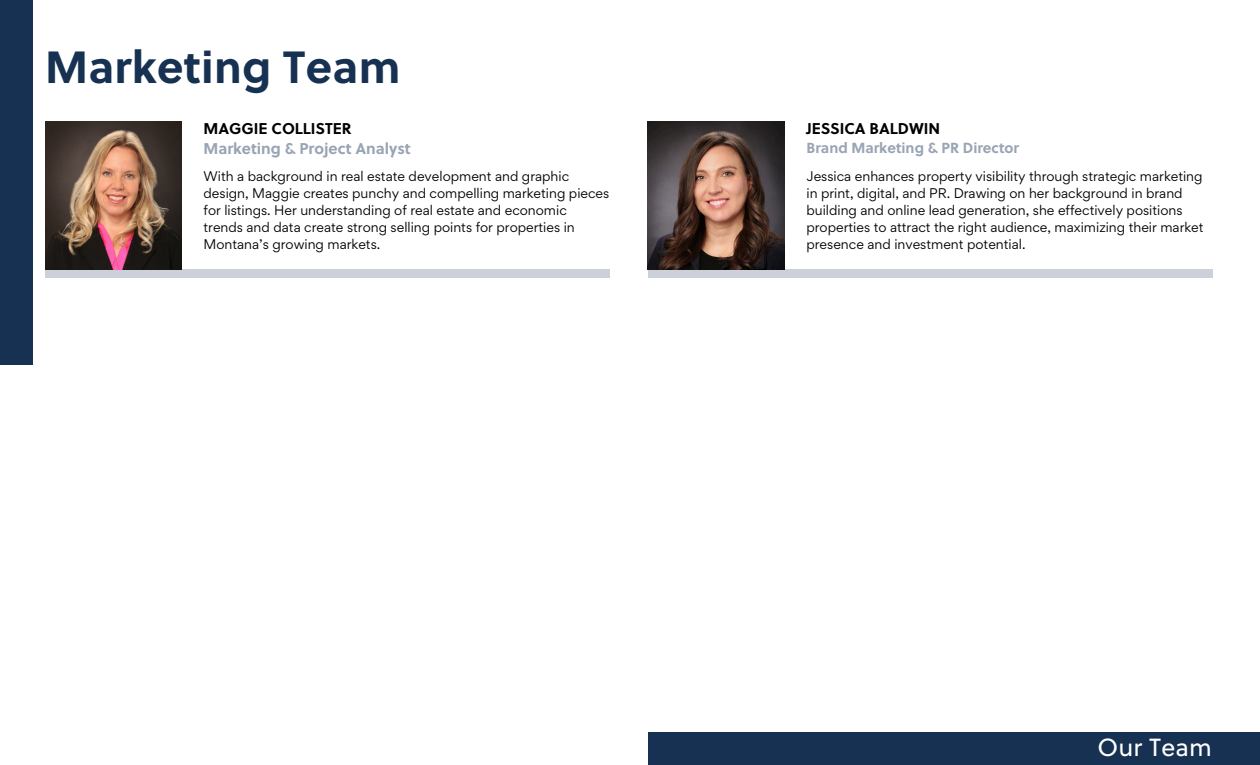
<style>
.page{position:relative;width:1260px;height:765px;background:#fff}
.page>*{position:absolute;margin:0;border:0;box-sizing:border-box;transform-origin:0 0}
.t1{font:700 45px "Soleil";letter-spacing:.01em;color:#173152}
.t2{font:24.75px "Soleil";letter-spacing:.01em;color:#fff}
.t3{font:700 15.62px/19.8px "Soleil";color:#99a4b4}
.t4{font:700 15.62px "Soleil";color:#000}
.t5{font:700 14.62px "Soleil";color:#99a4b4}
.t6{font:12.5px/16.9px "Gordita";color:#000}
.s1{color:#000}
</style>
<div class="page">
<div style="left:45px;top:269px;width:565px;height:9px;background:#ccd1d9"></div>
<img style="left:45px;top:122px;width:137px;height:148px">
<div style="left:648px;top:269px;width:564px;height:9px;background:#ccd1d9"></div>
<img style="left:648px;top:122px;width:137px;height:147px">
<div style="left:0;top:0;width:32px;height:364px;background:#173152"></div>
<div style="left:648px;top:733px;width:612px;height:32px;background:#173152"></div>
<p class="t1" style="left:45px;top:47px;width:357px">Marketing Team</p>
<h1 class="t3" style="left:204px;top:120px;width:209px"><span class="s1">MAGGIE COLLISTER<br></span>Marketing &amp; Project Analyst</h1>
<p class="t6" style="left:204px;top:168px;width:407px">With a background in real estate development and graphic design, Maggie creates punchy and compelling marketing pieces for listings. Her understanding of real estate and economic trends and data create strong selling points for properties in Montana’s growing markets.</p>
<p class="t6" style="left:806px;top:168px;width:399px">Jessica enhances property visibility through strategic marketing in print, digital, and PR. Drawing on her background in brand building and online lead generation, she effectively positions properties to attract the right audience, maximizing their market presence and investment potential.</p>
<p class="t4" style="left:806px;top:121px;width:135px">JESSICA BALDWIN</p>
<p class="t5" style="left:806px;top:141px;width:214px">Brand Marketing &amp; PR Director</p>
<p class="t2" style="left:1097px;top:736px;width:116px">Our Team</p>
</div>
